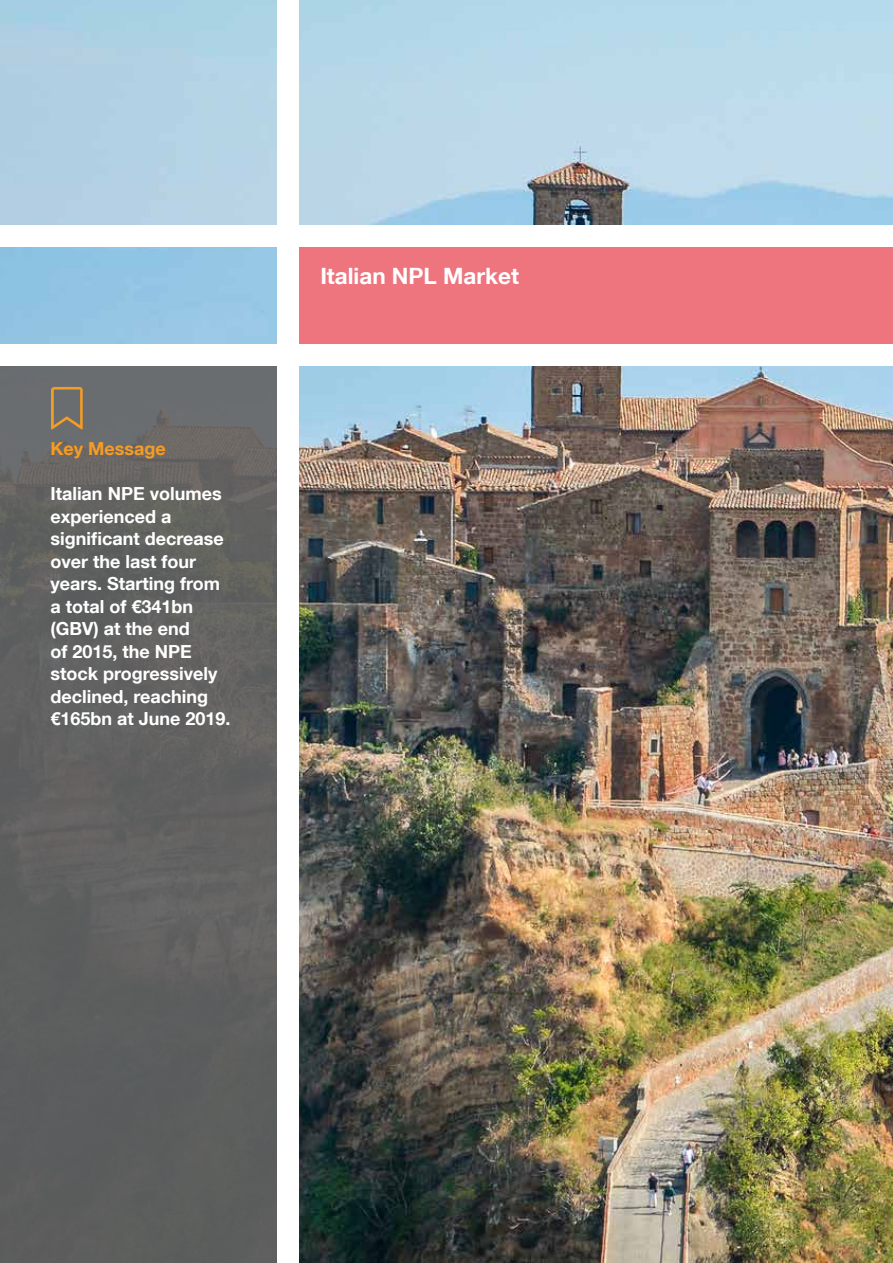
<style>
.page{position:relative;width:893px;height:1263px;background:#fff}
.page>*{position:absolute;margin:0;border:0;box-sizing:border-box;transform-origin:0 0}
.t1{font:700 22.5px "Helvetica Neue LT Com";color:#fff}
.t2{font:700 18px/22.5px "Helvetica Neue LT Com";color:#fff}
.t3{font:700 18px "Helvetica Neue LT Com";color:#f59c24}
</style>
<div class="page">
<img style="left:0;top:0;width:893px;height:1263px">
<div style="left:0;top:355px;width:288px;height:908px;background:#646363"></div>
<div style="left:294px;top:241px;width:599px;height:109px;background:#ee747e"></div>
<div style="left:0;top:225px;width:893px;height:22px;background:#fff"></div>
<div style="left:0;top:344px;width:893px;height:22px;background:#fff"></div>
<div style="left:278px;top:0;width:21px;height:1263px;background:#fff"></div>
<svg style="left:51px;top:387px;width:32px;height:42px"></svg>
<p class="t3" style="left:50px;top:437px;width:117px">Key Message</p>
<p class="t2" style="left:50px;top:482px;width:182px">Italian NPE volumes experienced a significant decrease over the last four years. Starting from a total of €341bn (GBV) at the end<br>of 2015, the NPE stock progressively declined, reaching €165bn at June 2019.</p>
<p class="t1" style="left:320px;top:262px;width:200px">Italian NPL Market</p>
</div>
